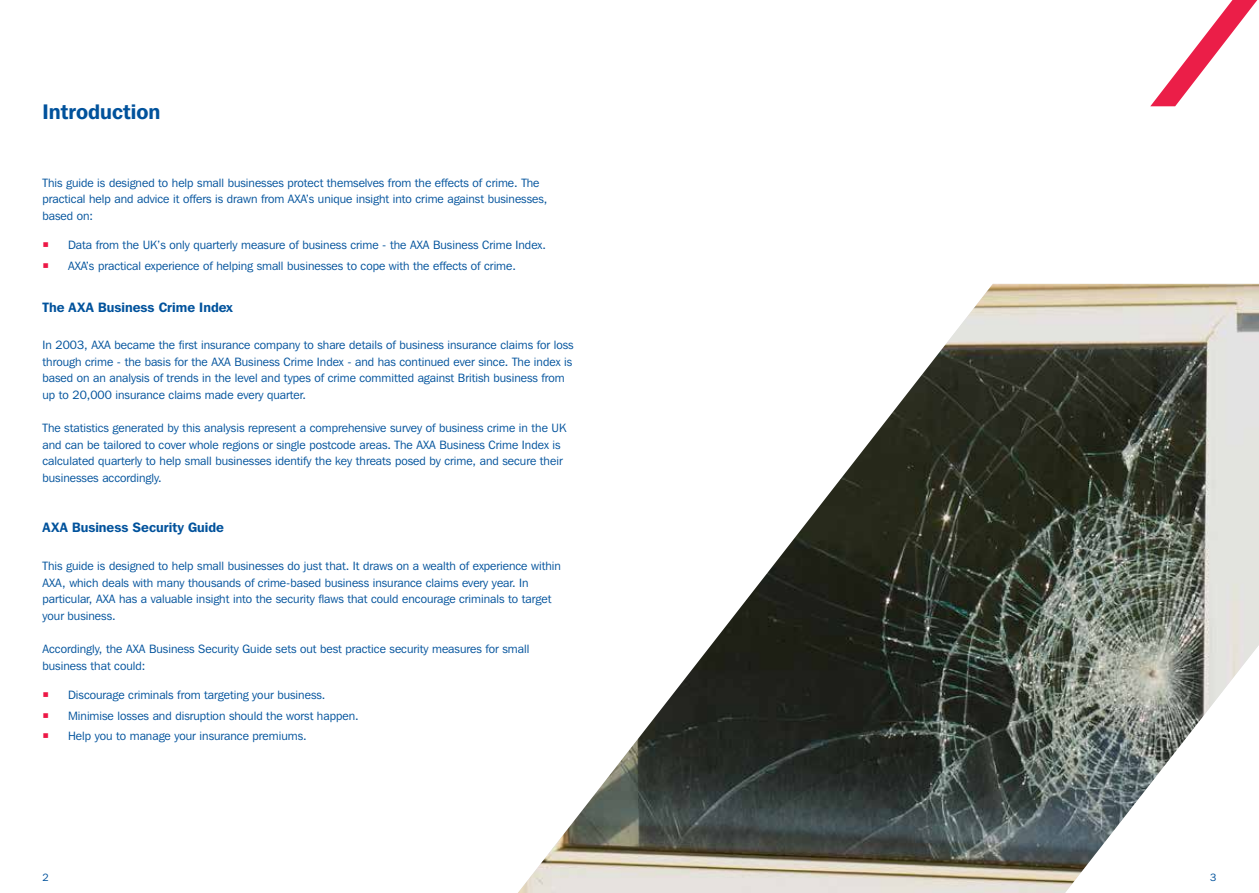
<style>
.page{position:relative;width:1259px;height:893px;background:#fff}
.page>*{position:absolute;margin:0;border:0;box-sizing:border-box;transform-origin:0 0}
.t1{font:600 21px "Franklin Gothic IT Cby BT";color:#00529c}
.t2{font:600 13.5px "Franklin Gothic IT Cby BT";color:#00529c}
.t3{font:12px/16.5px "Franklin Gothic IT Cby BT";color:#00529c}
.t4{font:10.5px "Franklin Gothic IT Cby BT";color:#00529c}
.s1{color:#ed1846}
</style>
<div class="page">
<svg style="left:1150px;top:0;width:107px;height:106px"></svg>
<img style="left:518px;top:284px;width:741px;height:609px">
<h1 class="t1" style="left:43px;top:98px;width:119px">Introduction</h1>
<p class="t3" style="left:43px;top:174px;width:506px">This guide is designed to help small businesses protect themselves from the effects of crime. The practical help and advice it offers is drawn from AXA’s unique insight into crime against businesses, based on:</p>
<p class="t3" style="left:43px;top:236px;width:503px"><span class="s1">○</span> Data from the UK’s only quarterly measure of business crime - the AXA Business Crime Index.</p>
<p class="t3" style="left:43px;top:257px;width:473px"><span class="s1">○</span> AXA’s practical experience of helping small businesses to cope with the effects of crime.</p>
<p class="t2" style="left:43px;top:298px;width:192px">The AXA Business Crime Index</p>
<p class="t3" style="left:43px;top:337px;width:532px">In 2003, AXA became the first insurance company to share details of business insurance claims for loss through crime - the basis for the AXA Business Crime Index - and has continued ever since. The index is based on an analysis of trends in the level and types of crime committed against British business from up to 20,000 insurance claims made every quarter.</p>
<p class="t3" style="left:43px;top:420px;width:525px">The statistics generated by this analysis represent a comprehensive survey of business crime in the UK and can be tailored to cover whole regions or single postcode areas. The AXA Business Crime Index is calculated quarterly to help small businesses identify the key threats posed by crime, and secure their businesses accordingly.</p>
<p class="t2" style="left:43px;top:519px;width:183px">AXA Business Security Guide</p>
<p class="t3" style="left:43px;top:557px;width:520px">This guide is designed to help small businesses do just that. It draws on a wealth of experience within AXA, which deals with many thousands of crime-based business insurance claims every year. In particular, AXA has a valuable insight into the security flaws that could encourage criminals to target your business.</p>
<p class="t3" style="left:43px;top:640px;width:488px">Accordingly, the AXA Business Security Guide sets out best practice security measures for small business that could:</p>
<p class="t3" style="left:43px;top:686px;width:282px"><span class="s1">○</span> Discourage criminals from targeting your business.</p>
<p class="t3" style="left:43px;top:707px;width:315px"><span class="s1">○</span> Minimise losses and disruption should the worst happen.</p>
<p class="t3" style="left:43px;top:728px;width:263px"><span class="s1">○</span> Help you to manage your insurance premiums.</p>
<p class="t4" style="left:43px;top:871px;width:8px">2</p>
<p class="t4" style="left:1210px;top:871px;width:8px">3</p>
</div>
